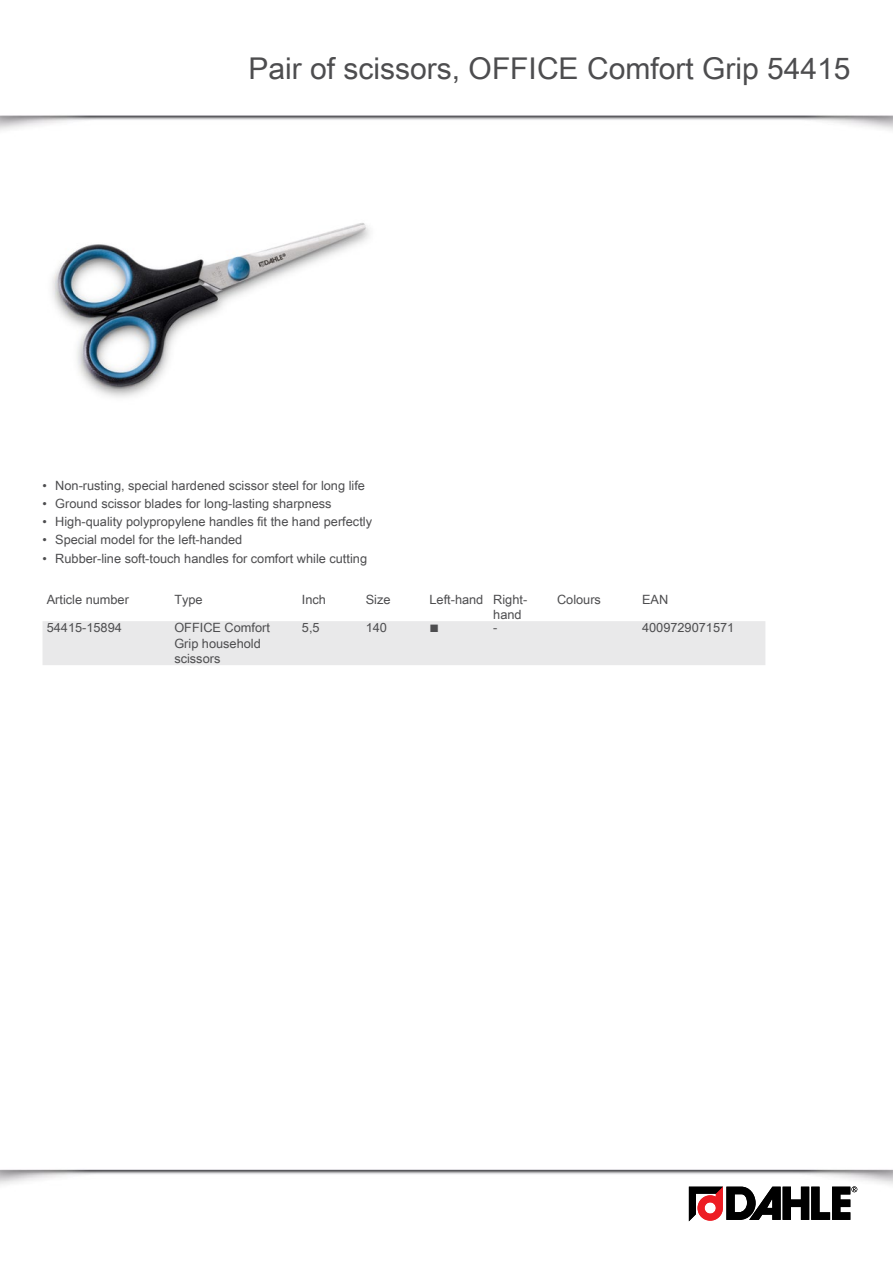
<style>
.page{position:relative;width:893px;height:1263px;background:#fff}
.page>*{position:absolute;margin:0;border:0;box-sizing:border-box;transform-origin:0 0}
.overline_dah{font:30px "Arial Unicode MS";color:#4d4d4f}
.tabelle_dah{font:12.75px/15.3px "Arial Unicode MS";color:#4d4d4f}
.tabelle_ueberschrift{font:12.75px/15.3px "Arial Unicode MS";color:#4d4d4f}
.tabelle_dah-2{font:12.75px "Wingdings";color:#4d4d4f}
</style>
<div class="page">
<img style="left:0;top:115px;width:893px;height:16px">
<img style="left:0;top:1169px;width:893px;height:47px">
<svg style="left:689px;top:1186px;width:168px;height:35px"></svg>
<img style="left:52px;top:223px;width:318px;height:175px">
<div style="left:43px;top:621px;width:722px;height:44px;background:#e9e9ea"></div>
<p class="overline_dah" style="left:249px;top:47px;width:603px">Pair of scissors, OFFICE Comfort Grip 54415</p>
<p class="tabelle_dah" style="left:43px;top:477px;width:324px">• Non-rusting, special hardened scissor steel for long life</p>
<p class="tabelle_dah" style="left:43px;top:495px;width:291px">• Ground scissor blades for long-lasting sharpness</p>
<p class="tabelle_dah" style="left:43px;top:514px;width:331px">• High-quality polypropylene handles fit the hand perfectly</p>
<p class="tabelle_dah" style="left:43px;top:532px;width:201px">• Special model for the left-handed</p>
<p class="tabelle_dah" style="left:43px;top:550px;width:326px">• Rubber-line soft-touch handles for comfort while cutting</p>
<p class="tabelle_ueberschrift" style="left:47px;top:591px;width:84px">Article number</p>
<p class="tabelle_ueberschrift" style="left:174px;top:591px;width:30px">Type</p>
<p class="tabelle_ueberschrift" style="left:302px;top:591px;width:26px">Inch</p>
<p class="tabelle_ueberschrift" style="left:366px;top:591px;width:26px">Size</p>
<p class="tabelle_ueberschrift" style="left:429px;top:591px;width:55px">Left-hand</p>
<p class="tabelle_ueberschrift" style="left:493px;top:591px;width:36px">Right&shy;hand</p>
<p class="tabelle_ueberschrift" style="left:557px;top:591px;width:45px">Colours</p>
<p class="tabelle_ueberschrift" style="left:642px;top:591px;width:28px">EAN</p>
<p class="tabelle_ueberschrift" style="left:47px;top:620px;width:77px">54415-15894</p>
<p class="tabelle_dah" style="left:174px;top:620px;width:97px">OFFICE Comfort<br>Grip household scissors</p>
<p class="tabelle_dah" style="left:302px;top:620px;width:19px">5,5</p>
<p class="tabelle_dah" style="left:366px;top:620px;width:23px">140</p>
<p class="tabelle_dah-2" style="left:429px;top:622px;width:11px">■</p>
<p class="tabelle_dah" style="left:493px;top:620px;width:6px">-</p>
<p class="tabelle_dah" style="left:642px;top:620px;width:94px">4009729071571</p>
</div>
